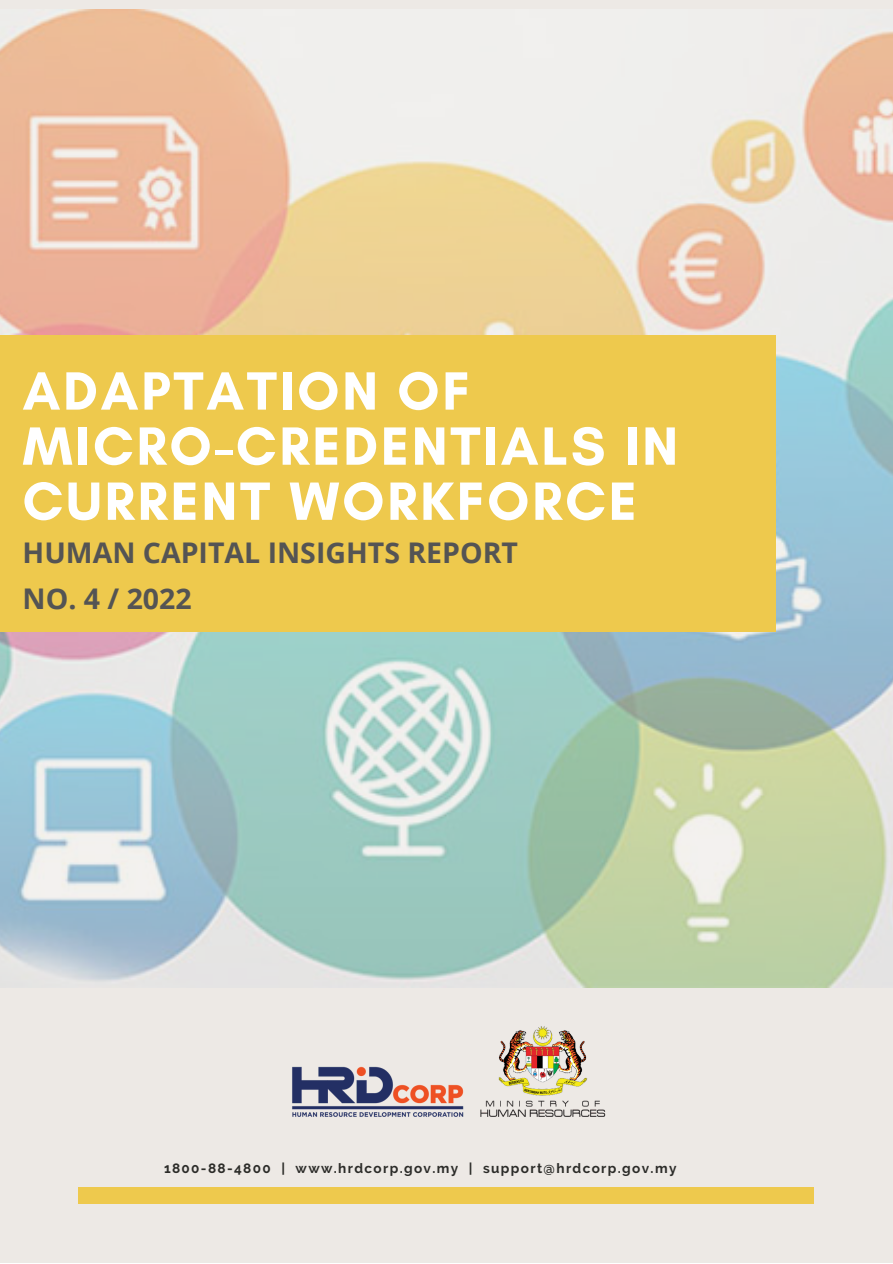
<style>
.page{position:relative;width:893px;height:1264px;background:#fff}
.page>*{position:absolute;margin:0;border:0;box-sizing:border-box;transform-origin:0 0}
.t1{font:700 54.9px/55.1px "Glacial Indifference";letter-spacing:.05em;color:#fff}
.t2{font:700 28.5px/46px "Open Sans";color:#545454}
.t3{font:700 13.5px "Raleway";letter-spacing:.1em;color:#2c2c29}
</style>
<div class="page">
<div style="left:0;top:0;width:892px;height:1262px;background:#ede9e5"></div>
<img style="left:0;top:9px;width:892px;height:978px">
<div style="left:0;top:336px;width:775px;height:295px;background:#eec94d"></div>
<div style="left:78px;top:1187px;width:735px;height:15px;background:#eec94d"></div>
<img style="left:292px;top:1026px;width:314px;height:91px">
<h1 class="t1" style="left:23px;top:363px;width:657px">ADAPTATION OF<br>MICRO-CREDENTIALS IN<br>CURRENT WORKFORCE</h1>
<h2 class="t2" style="left:23px;top:528px;width:497px">HUMAN CAPITAL INSIGHTS REPORT<br>NO. 4 / 2022</h2>
<p class="t3" style="left:164px;top:1159px;width:514px">1800-88-4800 | www.hrdcorp.gov.my | support@hrdcorp.gov.my</p>
</div>
